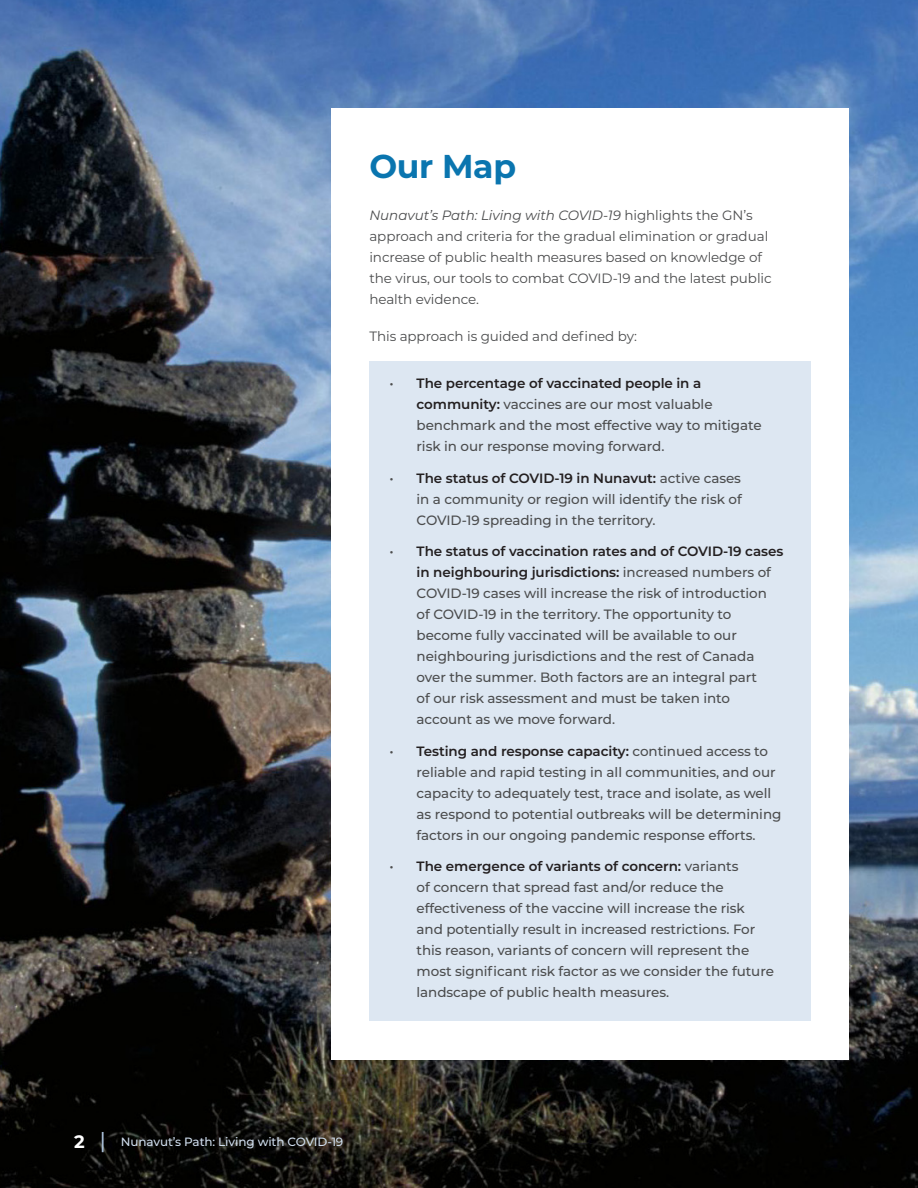
<style>
.page{position:relative;width:918px;height:1188px;background:#fff}
.page>*{position:absolute;margin:0;border:0;box-sizing:border-box;transform-origin:0 0}
.Page_Head{font:700 33px "Montserrat";letter-spacing:-.01em;color:#0a75af}
.t1{font:500 13.5px/21px "Montserrat";letter-spacing:-.005em;color:#4b4c4d}
.Body{font:13.5px/21px "Montserrat";letter-spacing:-.005em;color:#4b4c4d}
.t2{font:500 12px "Montserrat";letter-spacing:-.01em;color:#cfdded}
.s1{font-style:italic}
.s2{font-weight:600;color:#231f20}
.s3{font-weight:700;font-size:18px;color:#fff}
.s4{font-size:21.6px;color:#b1c8e2}
</style>
<div class="page">
<img style="left:0;top:0;width:918px;height:1188px">
<div style="left:331px;top:108px;width:517px;height:951px;background:#fff"></div>
<div style="left:369px;top:362px;width:442px;height:113px;background:#dde7f2"></div>
<div style="left:369px;top:456px;width:442px;height:92px;background:#dde7f2"></div>
<div style="left:369px;top:530px;width:442px;height:218px;background:#dde7f2"></div>
<div style="left:369px;top:729px;width:442px;height:134px;background:#dde7f2"></div>
<div style="left:369px;top:845px;width:442px;height:176px;background:#dde7f2"></div>
<p class="Page_Head" style="left:369px;top:143px;width:148px">Our Map</p>
<p class="Body" style="left:369px;top:205px;width:404px"><span class="s1">Nunavut’s Path: Living with COVID-19</span> highlights the GN’s approach and criteria for the gradual elimination or gradual increase of public health measures based on knowledge of the virus, our tools to combat COVID-19 and the latest public health evidence.</p>
<p class="Body" style="left:369px;top:325px;width:269px">This approach is guided and defined by:</p>
<p class="t1" style="left:417px;top:372px;width:347px;text-indent:-27px">• <span class="s2">The percentage of vaccinated people in a community:</span> vaccines are our most valuable benchmark and the most effective way to mitigate risk in our response moving forward.</p>
<p class="t1" style="left:417px;top:467px;width:327px;text-align:justify;text-indent:-27px">• <span class="s2">The status of COVID-19 in Nunavut:</span> active cases in a community or region will identify the risk of COVID-19 spreading in the territory.</p>
<p class="t1" style="left:417px;top:540px;width:368px;text-indent:-27px">• <span class="s2">The status of vaccination rates and of COVID-19 cases in neighbouring jurisdictions:</span> increased numbers of COVID-19 cases will increase the risk of introduction of COVID-19 in the territory. The opportunity to become fully vaccinated will be available to our neighbouring jurisdictions and the rest of Canada over the summer. Both factors are an integral part<br>of our risk assessment and must be taken into account as we move forward.</p>
<p class="t1" style="left:417px;top:740px;width:366px;text-indent:-27px">• <span class="s2">Testing and response capacity:</span> continued access to reliable and rapid testing in all communities, and our capacity to adequately test, trace and isolate, as well as respond to potential outbreaks will be determining factors in our ongoing pandemic response efforts.</p>
<p class="t1" style="left:417px;top:855px;width:359px;text-indent:-27px">• <span class="s2">The emergence of variants of concern:</span> variants<br>of concern that spread fast and/or reduce the effectiveness of the vaccine will increase the risk and potentially result in increased restrictions. For this reason, variants of concern will represent the most significant risk factor as we consider the future landscape of public health measures.</p>
<p class="t2" style="left:74px;top:1133px;width:271px"><span class="s3">2</span> <span class="s4">|</span> Nunavut’s Path: Living with COVID-19</p>
</div>
